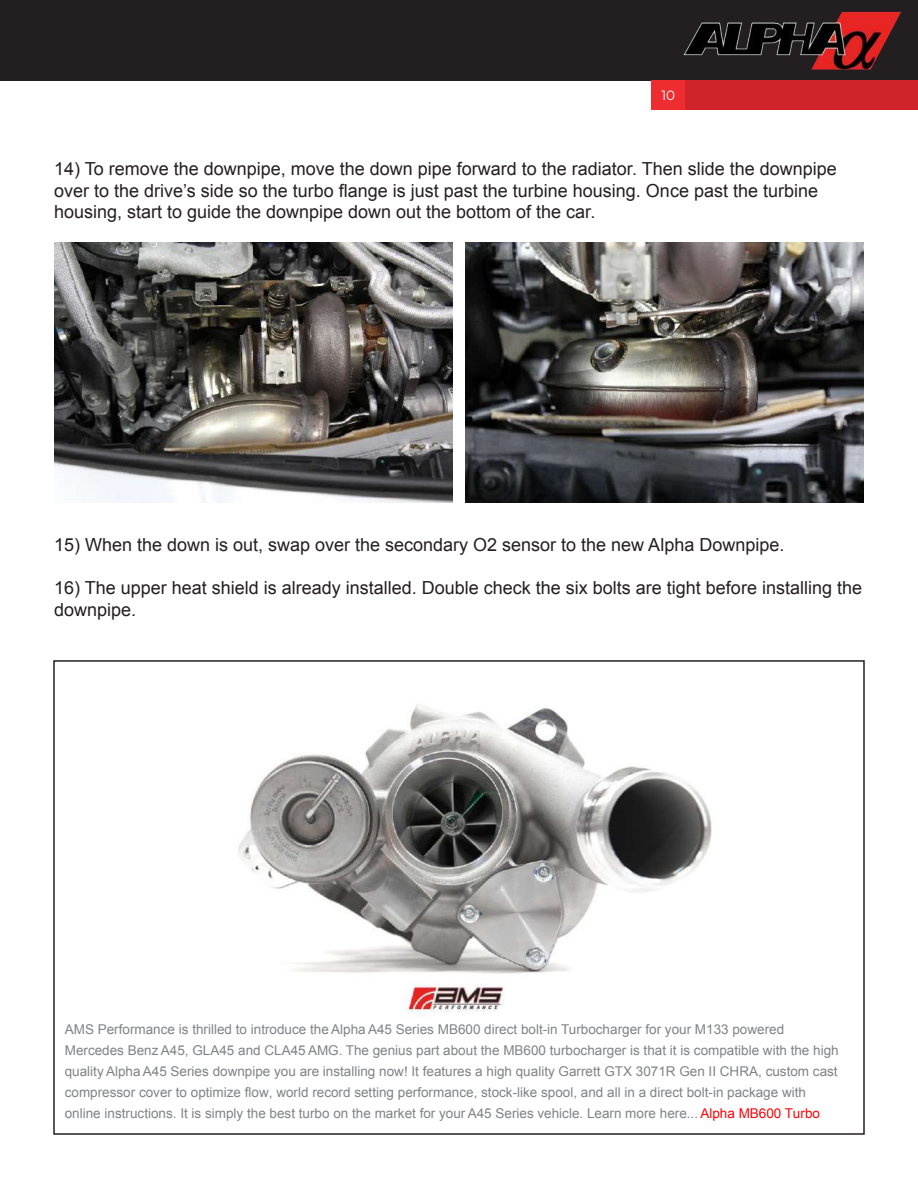
<style>
.page{position:relative;width:918px;height:1188px;background:#fff}
.page>*{position:absolute;margin:0;border:0;box-sizing:border-box;transform-origin:0 0}
.t1{font:18px/21.6px "Arial";color:#231f20}
.t2{font:13.5px/21px "Arial";color:#808285}
.t3{font:13.5px "Montserrat";color:#fff}
.s1{color:#fb0207}
</style>
<div class="page">
<div style="left:0;top:0;width:918px;height:80px;background:#231f20"></div>
<div style="left:652px;top:80px;width:266px;height:30px;background:#d1232a"></div>
<div style="left:651px;top:80px;width:34px;height:30px;background:#ee2d30"></div>
<img style="left:683px;top:11px;width:219px;height:59px">
<img style="left:54px;top:242px;width:398px;height:261px">
<img style="left:466px;top:242px;width:398px;height:261px">
<img style="left:238px;top:704px;width:474px;height:314px">
<p class="t3" style="left:661px;top:86px;width:15px">10</p>
<p class="t1" style="left:54px;top:158px;width:784px">14) To remove the downpipe, move the down pipe forward to the radiator. Then slide the downpipe over to the drive’s side so the turbo flange is just past the turbine housing. Once past the turbine housing, start to guide the downpipe down out the bottom of the car.</p>
<h1 class="t1" style="left:54px;top:534px;width:732px">15) When the down is out, swap over the secondary O2 sensor to the new Alpha Downpipe.</h1>
<h1 class="t1" style="left:54px;top:577px;width:810px">16) The upper heat shield is already installed. Double check the six bolts are tight before installing the downpipe.</h1>
<p class="t2" style="left:65px;top:1019px;width:775px">AMS Performance is thrilled to introduce the Alpha A45 Series MB600 direct bolt-in Turbocharger for your M133 powered Mercedes Benz A45, GLA45 and CLA45 AMG. The genius part about the MB600 turbocharger is that it is compatible with the high quality Alpha A45 Series downpipe you are installing now! It features a high quality Garrett GTX 3071R Gen II CHRA, custom cast compressor cover to optimize flow, world record setting performance, stock-like spool, and all in a direct bolt-in package with online instructions. It is simply the best turbo on the market for your A45 Series vehicle. Learn more here... <span class="s1">Alpha MB600 Turbo</span></p>
</div>
